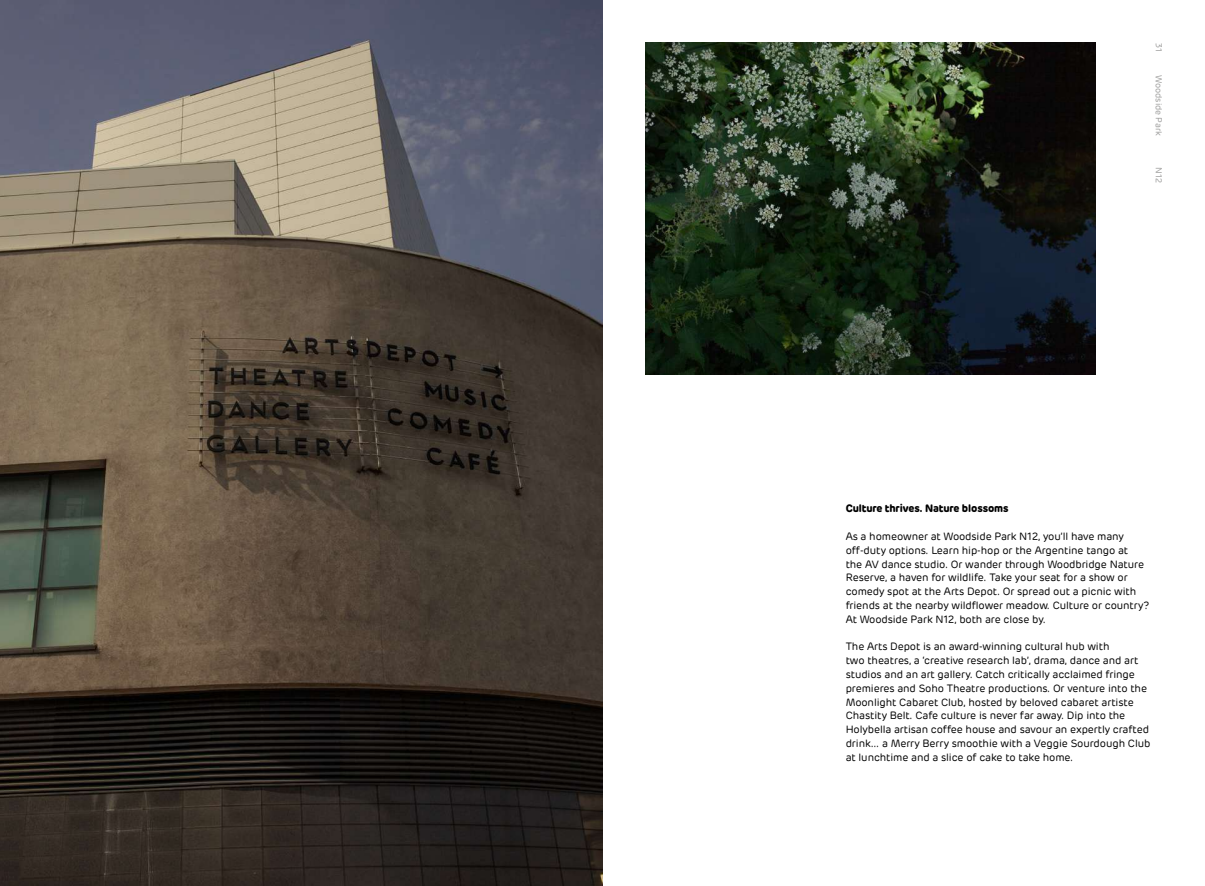
<style>
.page{position:relative;width:1205px;height:886px;background:#fff}
.page>*{position:absolute;margin:0;border:0;box-sizing:border-box;transform-origin:0 0}
.t1{font:10.62px/13.8px "Rubrik";letter-spacing:-.01em;color:#000}
.t2{font:700 10.62px "Rubrik";letter-spacing:-.01em;color:#000}
.t3{font:8.75px "Rubrik";letter-spacing:-.01em;color:#9d9d9c}
</style>
<div class="page">
<img style="left:645px;top:43px;width:450px;height:331px">
<img style="left:0;top:0;width:602px;height:886px">
<p class="t3" style="left:1164px;top:43px;width:11px;rotate:90deg">31</p>
<p class="t3" style="left:1164px;top:75px;width:62px;rotate:90deg">Woodside Park</p>
<p class="t3" style="left:1164px;top:167px;width:17px;rotate:90deg">N12</p>
<p class="t2" style="left:846px;top:502px;width:164px">Culture thrives. Nature blossoms</p>
<p class="t1" style="left:846px;top:529px;width:305px">As a homeowner at Woodside Park N12, you’ll have many off-duty options. Learn hip-hop or the Argentine tango at<br>the AV dance studio. Or wander through Woodbridge Nature Reserve, a haven for wildlife. Take your seat for a show or comedy spot at the Arts Depot. Or spread out a picnic with friends at the nearby wildflower meadow. Culture or country?<br>At Woodside Park N12, both are close by.</p>
<p class="t1" style="left:846px;top:640px;width:306px">The Arts Depot is an award-winning cultural hub with<br>two theatres, a ‘creative research lab’, drama, dance and art studios and an art gallery. Catch critically acclaimed fringe premieres and Soho Theatre productions. Or venture into the Moonlight Cabaret Club, hosted by beloved cabaret artiste Chastity Belt. Cafe culture is never far away. Dip into the Holybella artisan coffee house and savour an expertly crafted drink... a Merry Berry smoothie with a Veggie Sourdough Club at lunchtime and a slice of cake to take home.</p>
</div>
